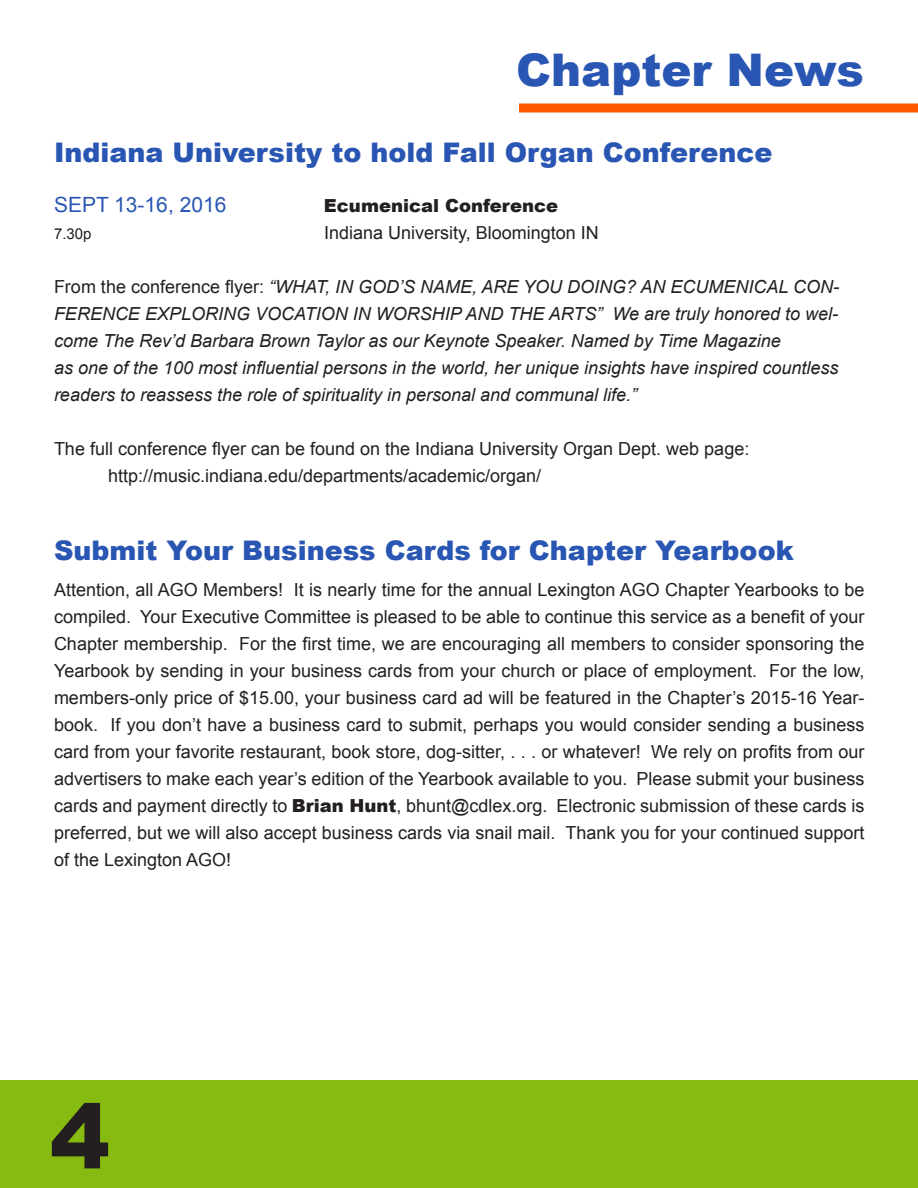
<style>
.page{position:relative;width:918px;height:1188px;background:#fff}
.page>*{position:absolute;margin:0;border:0;box-sizing:border-box;transform-origin:0 0}
.t1{font:900 90px "Arial";color:#231f20}
.t2{font:900 45px "Arial";color:#2956b2}
.t3{font:900 27px "Arial";color:#2956b2}
.t4{font:21px "Arial";color:#2956b2}
.t5{font:18px/27px "Arial";color:#231f20;text-align:justify}
.t6{font:italic 18px/27px "Arial";color:#231f20;text-align:justify}
.t7{font:900 18px "Arial";color:#231f20}
.t8{font:15px "Arial";color:#231f20}
.s1{font-style:normal}
.s2{font-weight:900}
</style>
<div class="page">
<div style="left:519px;top:104px;width:399px;height:8px;background:#ff5900"></div>
<div style="left:0;top:1080px;width:918px;height:108px;background:#87bb12"></div>
<p class="t2" style="left:516px;top:37px;width:349px">Chapter News</p>
<p class="t3" style="left:54px;top:133px;width:720px">Indiana University to hold Fall Organ Conference</p>
<p class="t4" style="left:54px;top:191px;width:174px">SEPT 13-16, 2016</p>
<p class="t7" style="left:324px;top:193px;width:236px">Ecumenical Conference</p>
<p class="t8" style="left:54px;top:224px;width:39px">7.30p</p>
<p class="t5" style="left:324px;top:220px;width:276px">Indiana University, Bloomington IN</p>
<p class="t6" style="left:54px;top:274px;width:787px"><span class="s1">From the conference flyer:</span> “WHAT, IN GOD’S NAME, ARE YOU DOING? AN ECUMENICAL CON-FERENCE EXPLORING VOCATION IN WORSHIP AND THE ARTS” We are truly honored to wel&shy;come The Rev’d Barbara Brown Taylor as our Keynote Speaker. Named by Time Magazine</p>
<p class="t6" style="left:54px;top:355px;width:786px">as one of the 100 most influential persons in the world, her unique insights have inspired countless readers to reassess the role of spirituality in personal and communal life.”</p>
<p class="t5" style="left:54px;top:436px;width:697px">The full conference flyer can be found on the Indiana University Organ Dept. web page:</p>
<p class="t5" style="left:108px;top:463px;width:435px">http://music.indiana.edu/departments/academic/organ/</p>
<p class="t3" style="left:54px;top:530px;width:741px">Submit Your Business Cards for Chapter Yearbook</p>
<p class="t5" style="left:54px;top:576px;width:812px">Attention, all AGO Members! It is nearly time for the annual Lexington AGO Chapter Yearbooks to be compiled. Your Executive Committee is pleased to be able to continue this service as a benefit of your Chapter membership. For the first time, we are encouraging all members to consider sponsoring the Yearbook by sending in your business cards from your church or place of employment. For the low, members-only price of $15.00, your business card ad will be featured in the Chapter’s 2015-16 Year&shy;book. If you don’t have a business card to submit, perhaps you would consider sending a business card from your favorite restaurant, book store, dog-sitter, . . . or whatever! We rely on profits from our advertisers to make each year’s edition of the Yearbook available to you. Please submit your business cards and payment directly to <span class="s2">Brian Hunt</span>, bhunt@cdlex.org. Electronic submission of these cards is preferred, but we will also accept business cards via snail mail. Thank you for your continued support of the Lexington AGO!</p>
<p class="t1" style="left:50px;top:1071px;width:62px">4</p>
</div>
